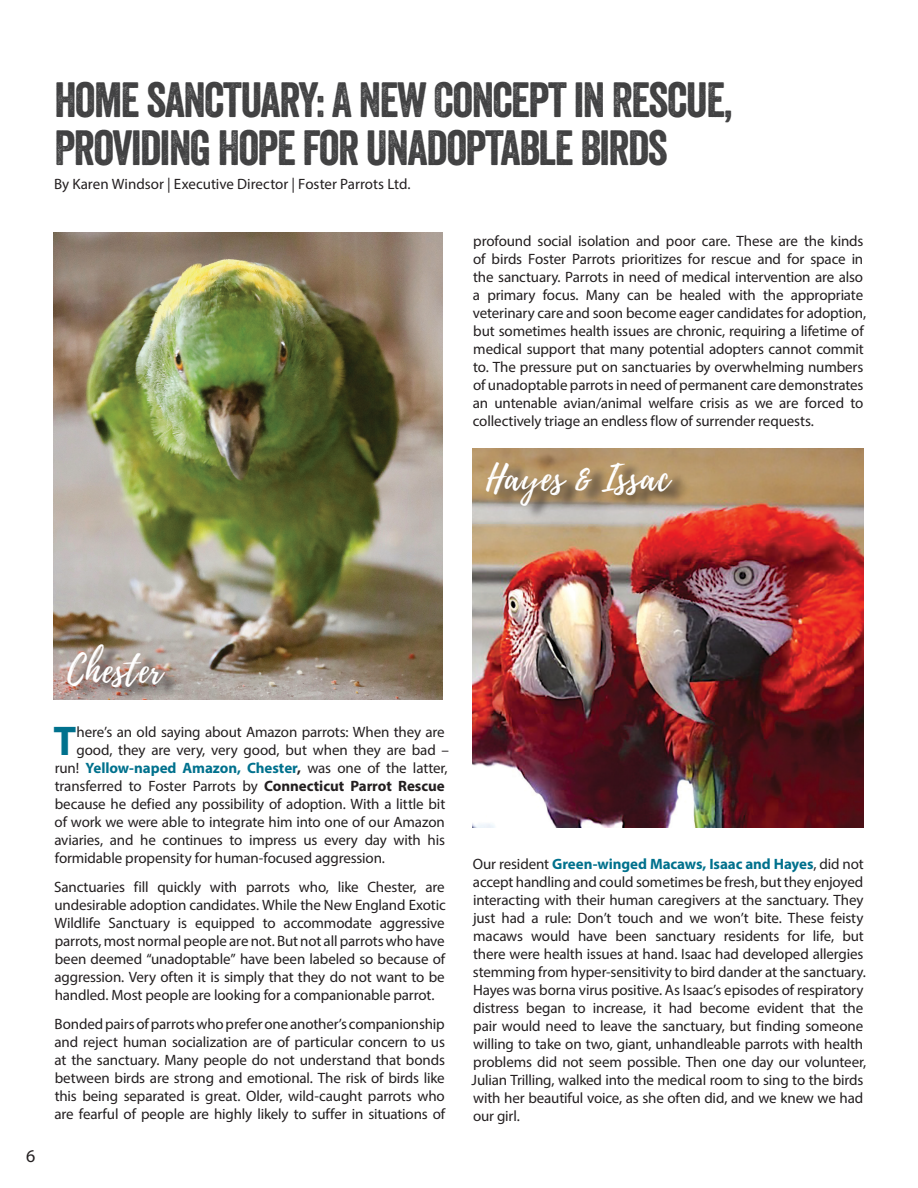
<style>
.page{position:relative;width:918px;height:1188px;background:#fff}
.page>*{position:absolute;margin:0;border:0;box-sizing:border-box;transform-origin:0 0}
.Headline_Smaller{font:48px/48px "Veneer";letter-spacing:-.03em;color:#414142}
.Body_Text_11_13{font:700 41.7px "Myriad Pro";color:#00718d}
.Myriad_Body_Text{font:36px "Playlist Script";letter-spacing:.015em;color:#fff}
.t1{font:18px "Myriad Pro";color:#231f20}
.Body_Text_11_13-2{font:15px/18px "Myriad Pro";letter-spacing:-.01em;color:#231f20;text-align:justify}
.Body_Text_11_13-3{font:700 15px "Myriad Pro";letter-spacing:-.005em;color:#00718d}
.s1{font-weight:400;color:#231f20}
.s2{color:#231f20}
.s3{font-weight:700}
.s4{font-weight:700;color:#00718d}
</style>
<div class="page">
<img style="left:53px;top:232px;width:390px;height:467px">
<img style="left:472px;top:449px;width:392px;height:379px">
<div style="left:72px;top:644px;width:112px;height:57px;background:#231f20;opacity:.8"></div>
<div style="left:491px;top:461px;width:200px;height:59px;background:#231f20;opacity:.8"></div>
<p class="Headline_Smaller" style="left:54px;top:75px;width:680px">HOME SANCTUARY: A NEW CONCEPT IN RESCUE,<br>PROVIDING HOPE FOR UNADOPTABLE BIRDS</p>
<p class="Body_Text_11_13-2" style="left:54px;top:175px;width:358px">By Karen Windsor | Executive Director | Foster Parrots Ltd.</p>
<p class="Body_Text_11_13-2" style="left:473px;top:232px;width:395px;text-align:left">profound social isolation and poor care. These are the kinds of birds Foster Parrots prioritizes for rescue and for space in the sanctuary. Parrots in need of medical intervention are also a primary focus. Many can be healed with the appropriate veterinary care and soon become eager candidates for adoption, but sometimes health issues are chronic, requiring a lifetime of medical support that many potential adopters cannot commit to. The pressure put on sanctuaries by overwhelming numbers of unadoptable parrots in need of permanent care demonstrates an untenable avian/animal welfare crisis as we are forced to collectively triage an endless flow of surrender requests.</p>
<p class="Myriad_Body_Text" style="left:486px;top:452px;width:185px">Hayes &amp; Issac</p>
<p class="t1" style="left:26px;top:1145px;width:11px">6</p>
<p class="Myriad_Body_Text" style="left:68px;top:644px;width:96px">Chester</p>
<p class="Body_Text_11_13" style="left:53px;top:714px;width:24px">T</p>
<p class="Body_Text_11_13-2" style="left:77px;top:723px;width:370px">here’s an old saying about Amazon parrots: When they are</p>
<p class="Body_Text_11_13-2" style="left:76px;top:741px;width:374px">good, they are very, very good, but when they are bad –</p>
<p class="Body_Text_11_13-3" style="left:55px;top:758px;width:394px"><span class="s1">run!</span> Yellow-naped Amazon, Chester<span class="s2">,</span> <span class="s1">was one of the latter,</span></p>
<p class="Body_Text_11_13-2" style="left:55px;top:777px;width:391px">transferred to Foster Parrots by <span class="s3">Connecticut Parrot Rescue</span></p>
<p class="Body_Text_11_13-2" style="left:55px;top:795px;width:392px">because he defied any possibility of adoption. With a little bit</p>
<p class="Body_Text_11_13-2" style="left:55px;top:813px;width:392px">of work we were able to integrate him into one of our Amazon</p>
<p class="Body_Text_11_13-2" style="left:54px;top:831px;width:392px">aviaries, and he continues to impress us every day with his</p>
<p class="Body_Text_11_13-2" style="left:55px;top:849px;width:332px">formidable propensity for human-focused aggression.</p>
<p class="Body_Text_11_13-2" style="left:54px;top:878px;width:393px">Sanctuaries fill quickly with parrots who, like Chester, are undesirable adoption candidates. While the New England Exotic Wildlife Sanctuary is equipped to accommodate aggressive parrots, most normal people are not. But not all parrots who have been deemed “unadoptable” have been labeled so because of aggression. Very often it is simply that they do not want to be handled. Most people are looking for a companionable parrot.</p>
<p class="Body_Text_11_13-2" style="left:54px;top:1015px;width:392px">Bonded pairs of parrots who prefer one another’s companionship and reject human socialization are of particular concern to us at the sanctuary. Many people do not understand that bonds between birds are strong and emotional. The risk of birds like this being separated is great. Older, wild-caught parrots who are fearful of people are highly likely to suffer in situations of</p>
<p class="Body_Text_11_13-2" style="left:472px;top:854px;width:396px;text-align:left">Our resident <span class="s4">Green-winged Macaws, Isaac and Hayes</span>, did not accept handling and could sometimes be fresh, but they enjoyed interacting with their human caregivers at the sanctuary. They just had a rule: Don’t touch and we won’t bite. These feisty macaws would have been sanctuary residents for life, but there were health issues at hand. Isaac had developed allergies stemming from hyper-sensitivity to bird dander at the sanctuary.<br>Hayes was borna virus positive. As Isaac’s episodes of respiratory distress began to increase, it had become evident that the pair would need to leave the sanctuary, but finding someone willing to take on two, giant, unhandleable parrots with health problems did not seem possible. Then one day our volunteer, Julian Trilling, walked into the medical room to sing to the birds with her beautiful voice, as she often did, and we knew we had our girl.</p>
</div>
